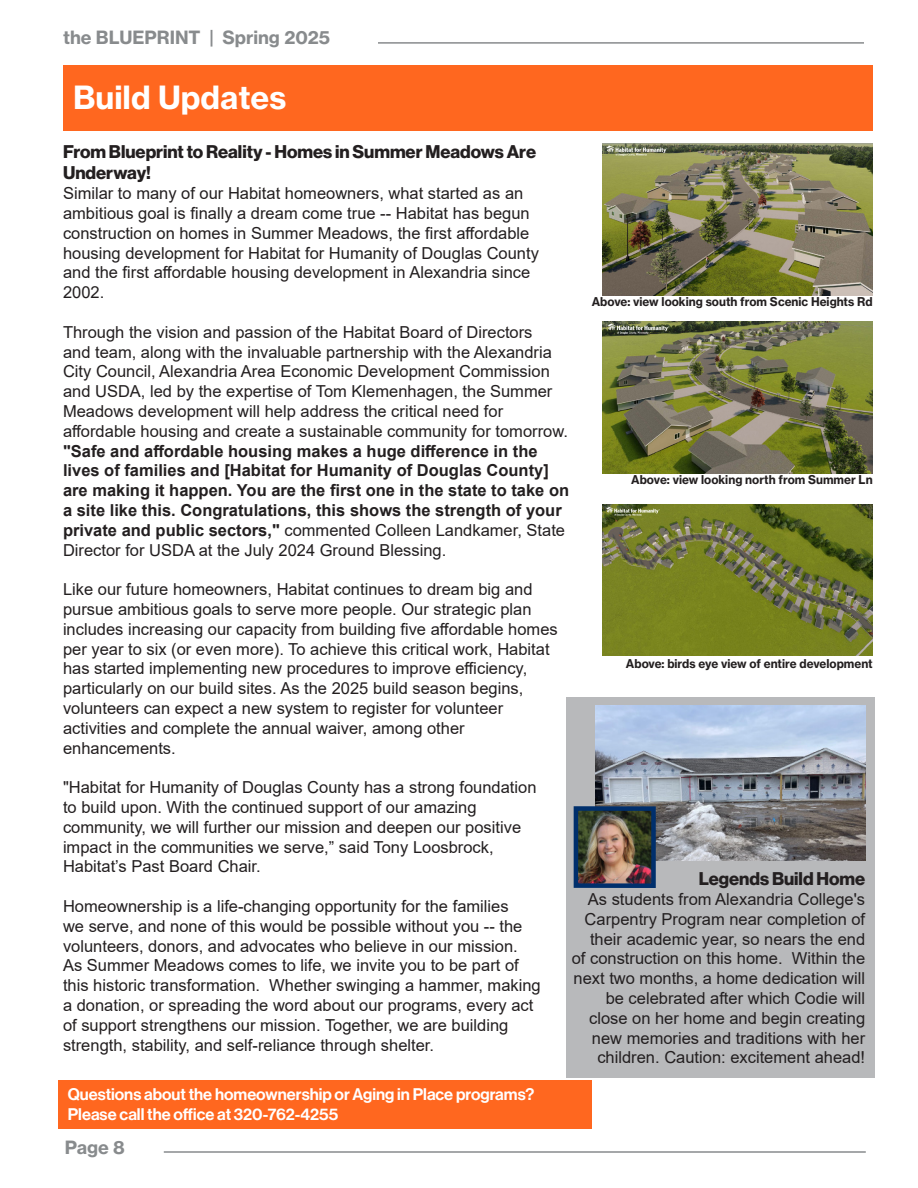
<style>
.page{position:relative;width:918px;height:1188px;background:#fff}
.page>*{position:absolute;margin:0;border:0;box-sizing:border-box;transform-origin:0 0}
.t1{font:31.5px "N Haas Grotesk TX Pro 75 Bd";color:#fff}
.t2{font:18px/21.6px "N Haas Grotesk DS Pro 75 Bd";color:#231f20}
.t3{font:18px "N Haas Grotesk TX Pro 75 Bd";color:#888b8d}
.t4{font:16.5px/19.8px "Arial";color:#231f20}
.t5{font:700 16.5px/19.8px "Arial";color:#231f20}
.t6{font:16.5px "N Haas Grotesk DS Pro 65 Md";color:#fff}
.t7{font:12px "N Haas Grotesk TX Pro 75 Bd";color:#231f20;scale:.96 1}
.s1{font-weight:400}
</style>
<div class="page">
<hr style="left:164px;top:1151px;width:702px;height:2px;background:#888b8d">
<div style="left:566px;top:697px;width:309px;height:381px;background:#b8b9bb"></div>
<hr style="left:378px;top:42px;width:486px;height:2px;background:#888b8d">
<div style="left:63px;top:66px;width:810px;height:65px;background:#ff671f"></div>
<div style="left:58px;top:1080px;width:534px;height:49px;background:#ff671f"></div>
<img style="left:603px;top:143px;width:270px;height:152px">
<img style="left:603px;top:322px;width:270px;height:152px">
<img style="left:603px;top:504px;width:270px;height:152px">
<img style="left:595px;top:705px;width:270px;height:155px">
<img style="left:579px;top:811px;width:72px;height:72px">
<div style="left:574px;top:806px;width:82px;height:82px;border:4px solid #002f6c"></div>
<p class="t3" style="left:63px;top:26px;width:269px">the BLUEPRINT | Spring 2025</p>
<p class="t1" style="left:73px;top:77px;width:215px">Build Updates</p>
<p class="t2" style="left:63px;top:141px;width:475px">From Blueprint to Reality - Homes in Summer Meadows Are<br>Underway!</p>
<p class="t4" style="left:63px;top:183px;width:462px">Similar to many of our Habitat homeowners, what started as an</p>
<p class="t4" style="left:63px;top:203px;width:468px">ambitious goal is finally a dream come true -- Habitat has begun</p>
<p class="t4" style="left:63px;top:223px;width:477px">construction on homes in Summer Meadows, the first affordable housing development for Habitat for Humanity of Douglas County and the first affordable housing development in Alexandria since 2002.</p>
<p class="t4" style="left:63px;top:322px;width:491px">Through the vision and passion of the Habitat Board of Directors and team, along with the invaluable partnership with the Alexandria City Council, Alexandria Area Economic Development Commission and USDA, led by the expertise of Tom Klemenhagen, the Summer Meadows development will help address the critical need for</p>
<p class="t5" style="left:63px;top:421px;width:508px"><span class="s1">affordable housing and create a sustainable community for tomorrow. </span>"Safe and affordable housing makes a huge difference in the lives of families and [Habitat for Humanity of Douglas County] are making it happen. You are the first one in the state to take on a site like this. Congratulations, this shows the strength of your private and public sectors," <span class="s1">commented Colleen Landkamer, State Director for USDA at the July 2024 Ground Blessing.</span></p>
<p class="t4" style="left:63px;top:579px;width:471px">Like our future homeowners, Habitat continues to dream big and</p>
<p class="t4" style="left:63px;top:599px;width:496px">pursue ambitious goals to serve more people. Our strategic plan includes increasing our capacity from building five affordable homes per year to six (or even more). To achieve this critical work, Habitat has started implementing new procedures to improve efficiency,</p>
<p class="t4" style="left:63px;top:678px;width:462px">particularly on our build sites. As the 2025 build season begins,</p>
<p class="t4" style="left:63px;top:698px;width:442px">volunteers can expect a new system to register for volunteer</p>
<p class="t4" style="left:63px;top:718px;width:403px">activities and complete the annual waiver, among other</p>
<p class="t4" style="left:63px;top:738px;width:114px">enhancements.</p>
<p class="t4" style="left:63px;top:777px;width:475px">"Habitat for Humanity of Douglas County has a strong foundation</p>
<p class="t4" style="left:63px;top:797px;width:415px">to build upon. With the continued support of our amazing</p>
<p class="t4" style="left:63px;top:817px;width:460px">community, we will further our mission and deepen our positive</p>
<p class="t4" style="left:63px;top:837px;width:432px">impact in the communities we serve,” said Tony Loosbrock,</p>
<p class="t4" style="left:63px;top:857px;width:199px">Habitat’s Past Board Chair.</p>
<p class="t4" style="left:63px;top:896px;width:447px">Homeownership is a life-changing opportunity for the families</p>
<p class="t4" style="left:63px;top:916px;width:461px">we serve, and none of this would be possible without you -- the</p>
<p class="t4" style="left:63px;top:936px;width:456px">volunteers, donors, and advocates who believe in our mission.</p>
<p class="t4" style="left:63px;top:956px;width:457px">As Summer Meadows comes to life, we invite you to be part of</p>
<p class="t4" style="left:63px;top:975px;width:479px">this historic transformation. Whether swinging a hammer, making</p>
<p class="t4" style="left:63px;top:995px;width:472px">a donation, or spreading the word about our programs, every act</p>
<p class="t4" style="left:63px;top:1015px;width:447px">of support strengthens our mission. Together, we are building strength, stability, and self-reliance through shelter.</p>
<p class="t7" style="left:592px;top:295px;width:294px">Above: view looking south from Scenic Heights Rd</p>
<p class="t7" style="left:631px;top:473px;width:253px">Above: view looking north from Summer Ln</p>
<p class="t7" style="left:626px;top:656px;width:259px">Above: birds eye view of entire development</p>
<p class="t2" style="left:699px;top:868px;width:168px">Legends Build Home</p>
<p class="t4" style="left:572px;top:889px;width:295px;text-align:right">As students from Alexandria College's Carpentry Program near completion of their academic year, so nears the end<br>of construction on this home. Within the next two months, a home dedication will be celebrated after which Codie will</p>
<p class="t4" style="left:589px;top:1008px;width:278px;text-align:center">close on her home and begin creating new memories and traditions with her children. Caution: excitement ahead!</p>
<p class="t6" style="left:68px;top:1085px;width:468px">Questions about the homeownership or Aging in Place programs?</p>
<p class="t6" style="left:68px;top:1105px;width:272px">Please call the office at 320-762-4255</p>
<p class="t3" style="left:65px;top:1136px;width:62px">Page 8</p>
</div>
